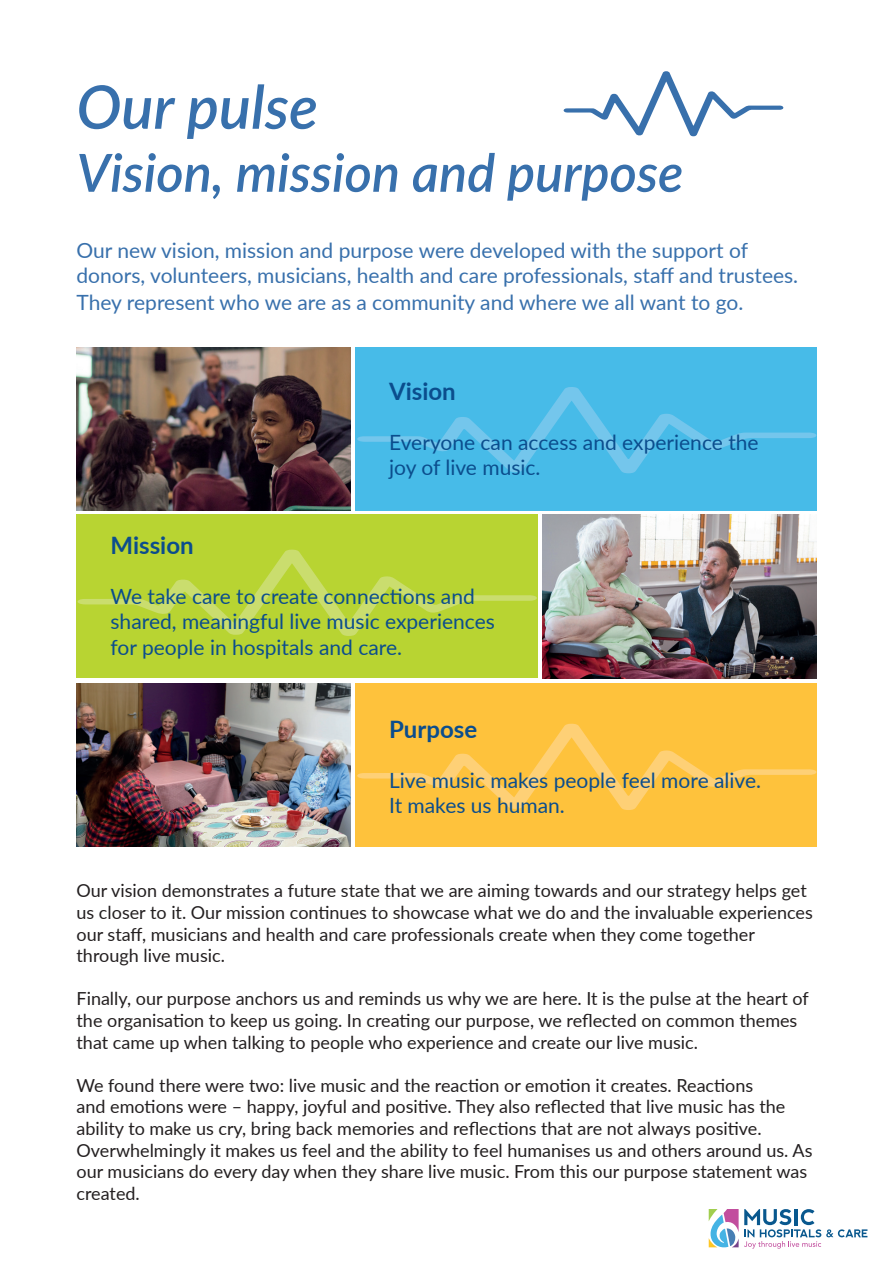
<style>
.page{position:relative;width:893px;height:1263px;background:#fff}
.page>*{position:absolute;margin:0;border:0;box-sizing:border-box;transform-origin:0 0}
.t1{font:italic 600 60px "Lato";color:#3870ac}
.t2{font:italic 600 52.5px "Lato";color:#3870ac}
.t3{font:700 24px "Lato";color:#0b4d8d}
.t4{font:21px/25.2px "Lato";color:#0b4d8d}
.t5{font:21px/26.1px "Lato";color:#3870ac}
.t6{font:18px/21.6px "Lato";color:#231f20}
</style>
<div class="page">
<div style="left:355px;top:348px;width:461px;height:163px;background:#47bbe8"></div>
<img style="left:77px;top:348px;width:273px;height:163px">
<div style="left:355px;top:683px;width:461px;height:163px;background:#fec23c"></div>
<svg style="left:357px;top:724px;width:460px;height:86px"></svg>
<img style="left:77px;top:683px;width:273px;height:163px">
<div style="left:77px;top:515px;width:461px;height:163px;background:#b8d432"></div>
<img style="left:543px;top:515px;width:273px;height:163px">
<svg style="left:78px;top:550px;width:459px;height:86px"></svg>
<svg style="left:357px;top:387px;width:460px;height:86px"></svg>
<svg style="left:564px;top:71px;width:220px;height:65px"></svg>
<svg style="left:709px;top:1209px;width:158px;height:39px"></svg>
<h1 class="t1" style="left:77px;top:84px;width:243px">Our pulse</h1>
<h2 class="t2" style="left:77px;top:135px;width:608px">Vision, mission and purpose</h2>
<p class="t5" style="left:77px;top:237px;width:723px">Our new vision, mission and purpose were developed with the support of donors, volunteers, musicians, health and care professionals, sta昀昀 and trustees.<br>They represent who we are as a community and where we all want to go.</p>
<h3 class="t3" style="left:389px;top:373px;width:68px">Vision</h3>
<p class="t4" style="left:389px;top:432px;width:371px">Everyone can access and experience the joy of live music.</p>
<h3 class="t3" style="left:111px;top:527px;width:85px">Mission</h3>
<p class="t4" style="left:111px;top:583px;width:386px">We take care to create connec琀椀ons and shared, meaningful live music experiences for people in hospitals and care.</p>
<h3 class="t3" style="left:389px;top:720px;width:90px">Purpose</h3>
<p class="t4" style="left:389px;top:767px;width:374px">Live music makes people feel more alive.<br>It makes us human.</p>
<p class="t6" style="left:77px;top:881px;width:738px">Our vision demonstrates a future state that we are aiming towards and our strategy helps get us closer to it. Our mission con琀椀nues to showcase what we do and the invaluable experiences our sta昀昀, musicians and health and care professionals create when they come together through live music.</p>
<p class="t6" style="left:77px;top:987px;width:734px">Finally, our purpose anchors us and reminds us why we are here. It is the pulse at the heart of the organisa琀椀on to keep us going. In crea琀椀ng our purpose, we re昀氀ected on common themes that came up when talking to people who experience and create our live music.</p>
<p class="t6" style="left:77px;top:1074px;width:737px">We found there were two: live music and the reac琀椀on or emo琀椀on it creates. Reac琀椀ons<br>and emo琀椀ons were – happy, joyful and posi琀椀ve. They also re昀氀ected that live music has the ability to make us cry, bring back memories and re昀氀ec琀椀ons that are not always posi琀椀ve.<br>Overwhelmingly it makes us feel and the ability to feel humanises us and others around us. As our musicians do every day when they share live music. From this our purpose statement was created.</p>
</div>
